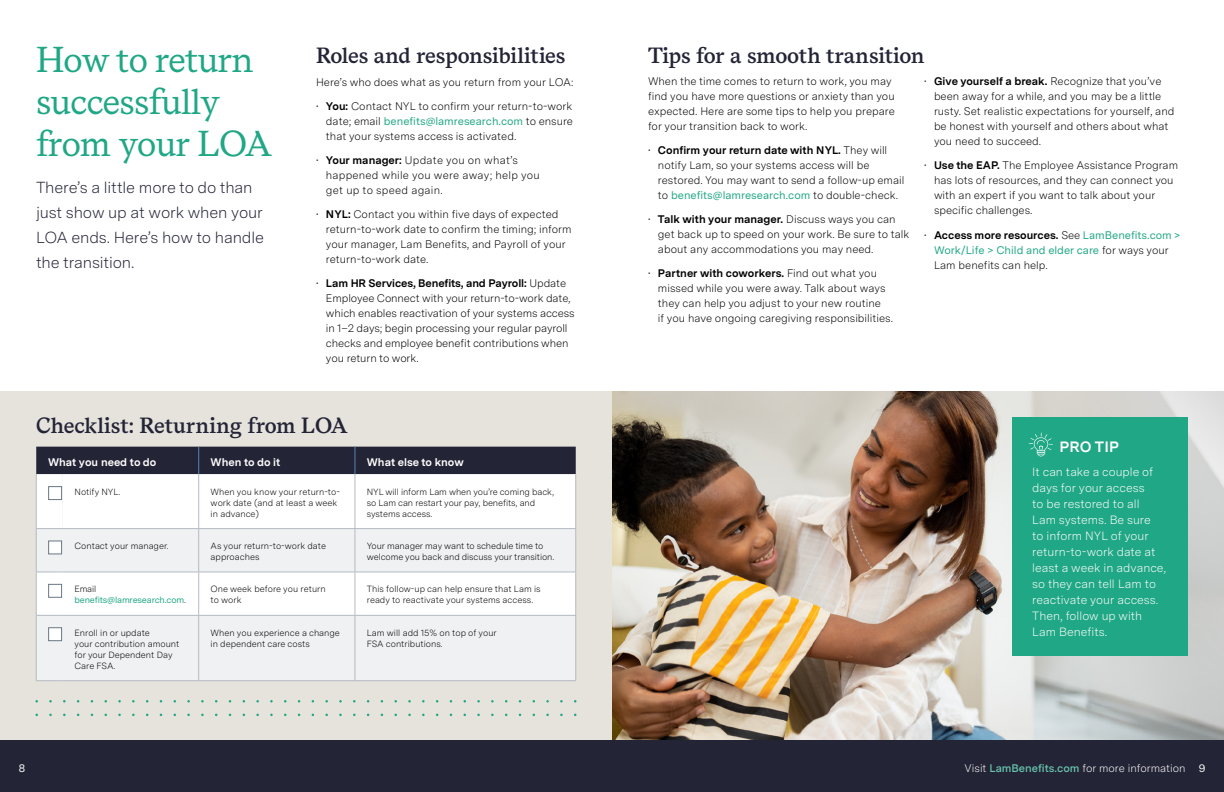
<style>
.page{position:relative;width:1224px;height:792px;background:#fff}
.page>*{position:absolute;margin:0;border:0;box-sizing:border-box;transform-origin:0 0}
.t1{font:36px/42px "Messina Serif";letter-spacing:-.02em;color:#20a785}
.t2{font:600 22px "Messina Serif";letter-spacing:-.01em;color:#242437}
.t3{font:300 16px/25px "Messina Sans";letter-spacing:-.01em;color:#242437}
.t4{font:700 15px "Messina Sans";letter-spacing:.01em;color:#fff}
.t5{font:300 12px/16px "Messina Sans";color:#fff}
.t6{font:300 11px/15px "Messina Sans";color:#000}
.t7{font:11px/15px "Messina Sans";color:#20a785}
.t8{font:300 11px/15px "Messina Sans";letter-spacing:.02em;color:#000}
.t9{font:700 11px "Messina Sans";color:#fff}
.t10{font:300 11px "Messina Sans";color:#fff}
.t11{font:11px "Messina Sans";color:#fff}
.t12{font:300 9px/11px "Messina Sans";color:#000}
.t13{font:9px/11px "Messina Sans";letter-spacing:-.02em;color:#20a785}
.s1{font-weight:700}
.s2{font-weight:400;color:#20a785}
.s3{font-weight:300;color:#000}
.s4{font-weight:700;color:#000}
.s5{font-weight:600;color:#67c5ad}
.s6{font-weight:400}
</style>
<div class="page">
<img style="left:613px;top:392px;width:611px;height:348px">
<div style="left:0;top:392px;width:612px;height:400px;background:#e6e3dc"></div>
<svg style="left:37px;top:529px;width:539px;height:151px;background:#f3f4f5"></svg>
<hr style="left:576px;top:474px;width:1px;height:54px;background:#b5bbc2">
<svg style="left:36px;top:447px;width:540px;height:82px;background:#b5b5bb"></svg>
<hr style="left:36px;top:529px;width:1px;height:43px;background:#b5bbc2">
<hr style="left:63px;top:528px;width:136px;height:1px;background:#b5bbc2">
<hr style="left:199px;top:528px;width:156px;height:1px;background:#b5bbc2">
<hr style="left:198px;top:529px;width:1px;height:43px;background:#b5bbc2">
<hr style="left:355px;top:528px;width:221px;height:1px;background:#b5bbc2">
<hr style="left:355px;top:529px;width:1px;height:43px;background:#b5bbc2">
<hr style="left:576px;top:529px;width:1px;height:43px;background:#b5bbc2">
<svg style="left:37px;top:572px;width:26px;height:1px"></svg>
<hr style="left:36px;top:572px;width:1px;height:43px;background:#b5bbc2">
<hr style="left:63px;top:572px;width:136px;height:1px;background:#b5bbc2">
<hr style="left:199px;top:572px;width:156px;height:1px;background:#b5bbc2">
<hr style="left:198px;top:572px;width:1px;height:43px;background:#b5bbc2">
<hr style="left:355px;top:572px;width:221px;height:1px;background:#b5bbc2">
<hr style="left:355px;top:572px;width:1px;height:43px;background:#b5bbc2">
<hr style="left:576px;top:572px;width:1px;height:43px;background:#b5bbc2">
<svg style="left:36px;top:615px;width:27px;height:1px"></svg>
<hr style="left:36px;top:616px;width:1px;height:64px;background:#b5bbc2">
<hr style="left:63px;top:615px;width:136px;height:1px;background:#b5bbc2">
<hr style="left:199px;top:615px;width:156px;height:1px;background:#b5bbc2">
<hr style="left:198px;top:616px;width:1px;height:64px;background:#b5bbc2">
<hr style="left:355px;top:615px;width:221px;height:1px;background:#b5bbc2">
<hr style="left:355px;top:616px;width:1px;height:64px;background:#b5bbc2">
<hr style="left:576px;top:616px;width:1px;height:64px;background:#b5bbc2">
<svg style="left:36px;top:680px;width:27px;height:1px"></svg>
<hr style="left:63px;top:680px;width:136px;height:1px;background:#b5bbc2">
<hr style="left:199px;top:680px;width:156px;height:1px;background:#b5bbc2">
<hr style="left:355px;top:680px;width:221px;height:1px;background:#b5bbc2">
<div style="left:48px;top:486px;width:14px;height:14px;background:#fff;border:1px solid #6a7885"></div>
<div style="left:48px;top:540px;width:14px;height:14px;background:#fff;border:1px solid #6a7885"></div>
<div style="left:48px;top:584px;width:14px;height:14px;background:#fff;border:1px solid #6a7885"></div>
<div style="left:48px;top:627px;width:14px;height:14px;background:#fff;border:1px solid #6a7885"></div>
<div style="left:1012px;top:417px;width:176px;height:239px;background:#20a785"></div>
<svg style="left:1029px;top:433px;width:24px;height:23px"></svg>
<div style="left:0;top:740px;width:1224px;height:52px;background:#242437"></div>
<h1 class="t1" style="left:36px;top:38px;width:238px">How to return successfully from your LOA</h1>
<h3 class="t3" style="left:36px;top:175px;width:230px">There’s a little more to do than just show up at work when your<br>LOA ends. Here’s how to handle the transition.</h3>
<h2 class="t2" style="left:316px;top:40px;width:251px">Roles and responsibilities</h2>
<p class="t6" style="left:316px;top:74px;width:259px">Here’s who does what as you return from your LOA:</p>
<p class="t6" style="left:326px;top:98px;width:249px;text-align:justify;text-indent:-10px">• <span class="s1">You:</span> Contact NYL to confirm your return-to-work date; email <span class="s2">benefits@lamresearch.com</span> to ensure that your systems access is activated.</p>
<p class="t8" style="left:326px;top:152px;width:215px;text-indent:-10px">• <span class="s1">Your manager:</span> Update you on what’s happened while you were away; help you get up to speed again.</p>
<p class="t6" style="left:326px;top:206px;width:247px;text-indent:-10px">• <span class="s1">NYL:</span> Contact you within five days of expected return-to-work date to confirm the timing; inform your manager, Lam Benefits, and Payroll of your return-to-work date.</p>
<p class="t6" style="left:326px;top:275px;width:250px;text-indent:-10px">• <span class="s1">Lam HR Services, Benefits, and Payroll:</span> Update Employee Connect with your return-to-work date, which enables reactivation of your systems access in 1–2 days; begin processing your regular payroll checks and employee benefit contributions when you return to work.</p>
<h2 class="t2" style="left:36px;top:409px;width:313px">Checklist: Returning from LOA</h2>
<p class="t9" style="left:48px;top:454px;width:110px">What you need to do</p>
<p class="t9" style="left:211px;top:454px;width:71px">When to do it</p>
<p class="t9" style="left:367px;top:454px;width:99px">What else to know</p>
<p class="t12" style="left:75px;top:486px;width:48px">Notify NYL.</p>
<p class="t12" style="left:211px;top:486px;width:131px">When you know your return-to&shy;work date (and at least a week in advance)</p>
<p class="t12" style="left:367px;top:486px;width:189px">NYL will inform Lam when you’re coming back, so Lam can restart your pay, benefits, and systems access.</p>
<p class="t12" style="left:75px;top:540px;width:96px">Contact your manager.</p>
<p class="t12" style="left:211px;top:540px;width:117px">As your return-to-work date approaches</p>
<p class="t12" style="left:367px;top:540px;width:189px">Your manager may want to schedule time to welcome you back and discuss your transition.</p>
<p class="t13" style="left:75px;top:584px;width:113px"><span class="s3">Email </span>benefits@lamresearch.com<span class="s3">.</span></p>
<p class="t12" style="left:211px;top:584px;width:117px">One week before you return to work</p>
<p class="t12" style="left:367px;top:584px;width:175px">This follow-up can help ensure that Lam is ready to reactivate your systems access.</p>
<p class="t12" style="left:75px;top:627px;width:106px">Enroll in or update<br>your contribution amount for your Dependent Day<br>Care FSA.</p>
<p class="t12" style="left:211px;top:627px;width:131px">When you experience a change in dependent care costs</p>
<p class="t12" style="left:367px;top:627px;width:131px">Lam will add 15% on top of your<br>FSA contributions.</p>
<h2 class="t2" style="left:648px;top:39px;width:278px">Tips for a smooth transition</h2>
<p class="t6" style="left:648px;top:74px;width:248px">When the time comes to return to work, you may find you have more questions or anxiety than you expected. Here are some tips to help you prepare for your transition back to work.</p>
<p class="t6" style="left:658px;top:143px;width:248px;text-indent:-10px">• <span class="s1">Confirm your return date with NYL.</span> They will notify Lam, so your systems access will be restored. You may want to send a follow-up email to <span class="s2">benefits@lamresearch.com</span> to double-check.</p>
<p class="t6" style="left:658px;top:212px;width:253px;text-indent:-10px">• <span class="s1">Talk with your manager.</span> Discuss ways you can get back up to speed on your work. Be sure to talk about any accommodations you may need.</p>
<p class="t6" style="left:658px;top:266px;width:237px;text-indent:-10px">• <span class="s1">Partner with coworkers.</span> Find out what you missed while you were away. Talk about ways they can help you adjust to your new routine<br>if you have ongoing caregiving responsibilities.</p>
<p class="t6" style="left:934px;top:74px;width:242px;text-indent:-10px">• <span class="s1">Give yourself a break.</span> Recognize that you’ve been away for a while, and you may be a little rusty. Set realistic expectations for yourself, and be honest with yourself and others about what you need to succeed.</p>
<p class="t6" style="left:934px;top:158px;width:246px;text-indent:-10px">• <span class="s1">Use the EAP.</span> The Employee Assistance Program has lots of resources, and they can connect you with an expert if you want to talk about your specific challenges.</p>
<p class="t7" style="left:934px;top:227px;width:248px;text-indent:-10px"><span class="s3">•</span> <span class="s4">Access more resources.</span> <span class="s3">See</span> LamBenefits.com &gt;<br>Work/Life &gt; Child and elder care <span class="s3">for ways your<br>Lam benefits can help.</span></p>
<h3 class="t4" style="left:1059px;top:436px;width:61px">PRO TIP</h3>
<p class="t5" style="left:1032px;top:464px;width:136px">It can take a couple of days for your access<br>to be restored to all<br>Lam systems. Be sure<br>to inform NYL of your return-to-work date at least a week in advance, so they can tell Lam to reactivate your access.<br>Then, follow up with<br>Lam Benefits.</p>
<p class="t11" style="left:19px;top:761px;width:8px">8</p>
<p class="t10" style="left:965px;top:761px;width:242px">Visit <span class="s5">LamBenefits.com</span> for more information <span class="s6">9</span></p>
</div>
